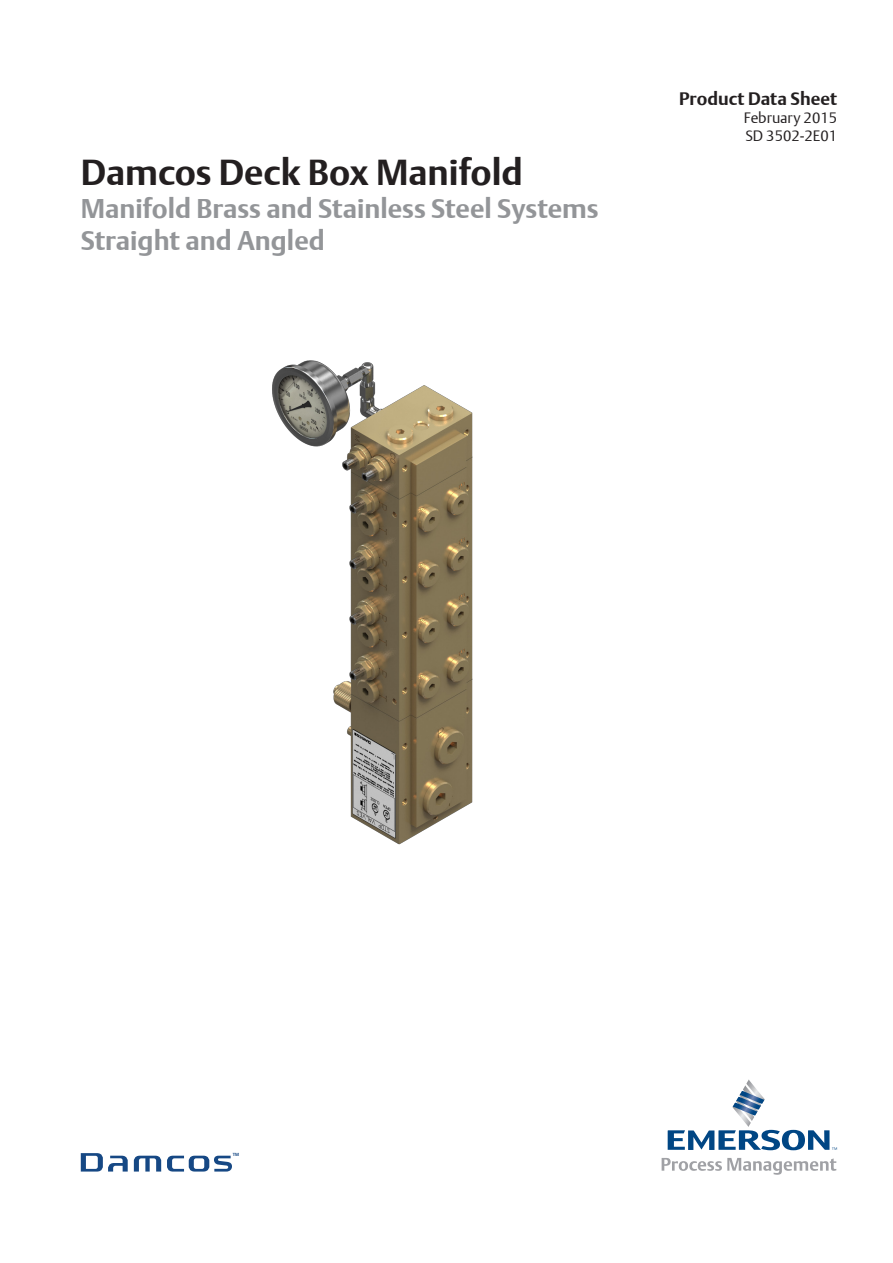
<style>
.page{position:relative;width:893px;height:1263px;background:#fff}
.page>*{position:absolute;margin:0;border:0;box-sizing:border-box;transform-origin:0 0}
.t1{font:700 36px "DTL Argo T";color:#231f20}
.Subhead{font:700 27px/32.4px "DTL Argo T";color:#939598}
.Document_type{font:700 18px "DTL Argo T";color:#231f20}
.Document_number{font:300 15px "DTL Argo T";color:#231f20}
.t2{font:700 4.35px "DTL Argo T";color:#164884}
</style>
<div class="page">
<svg style="left:668px;top:1079px;width:169px;height:71px"></svg>
<svg style="left:662px;top:1158px;width:174px;height:17px"></svg>
<svg style="left:167px;top:1156px;width:65px;height:15px"></svg>
<svg style="left:134px;top:1156px;width:27px;height:15px"></svg>
<svg style="left:81px;top:1153px;width:47px;height:18px"></svg>
<img style="left:272px;top:360px;width:201px;height:485px">
<p class="t1" style="left:81px;top:151px;width:444px">Damcos Deck Box Manifold</p>
<p class="Subhead" style="left:81px;top:192px;width:519px">Manifold Brass and Stainless Steel Systems<br>Straight and Angled</p>
<p class="Document_type" style="left:679px;top:88px;width:159px">Product Data Sheet</p>
<p class="Document_number" style="left:744px;top:109px;width:95px">February 2015</p>
<p class="Document_number" style="left:745px;top:127px;width:93px">SD 3502-2E01</p>
<p class="t2" style="left:233px;top:1152px;width:8px">TM</p>
</div>
